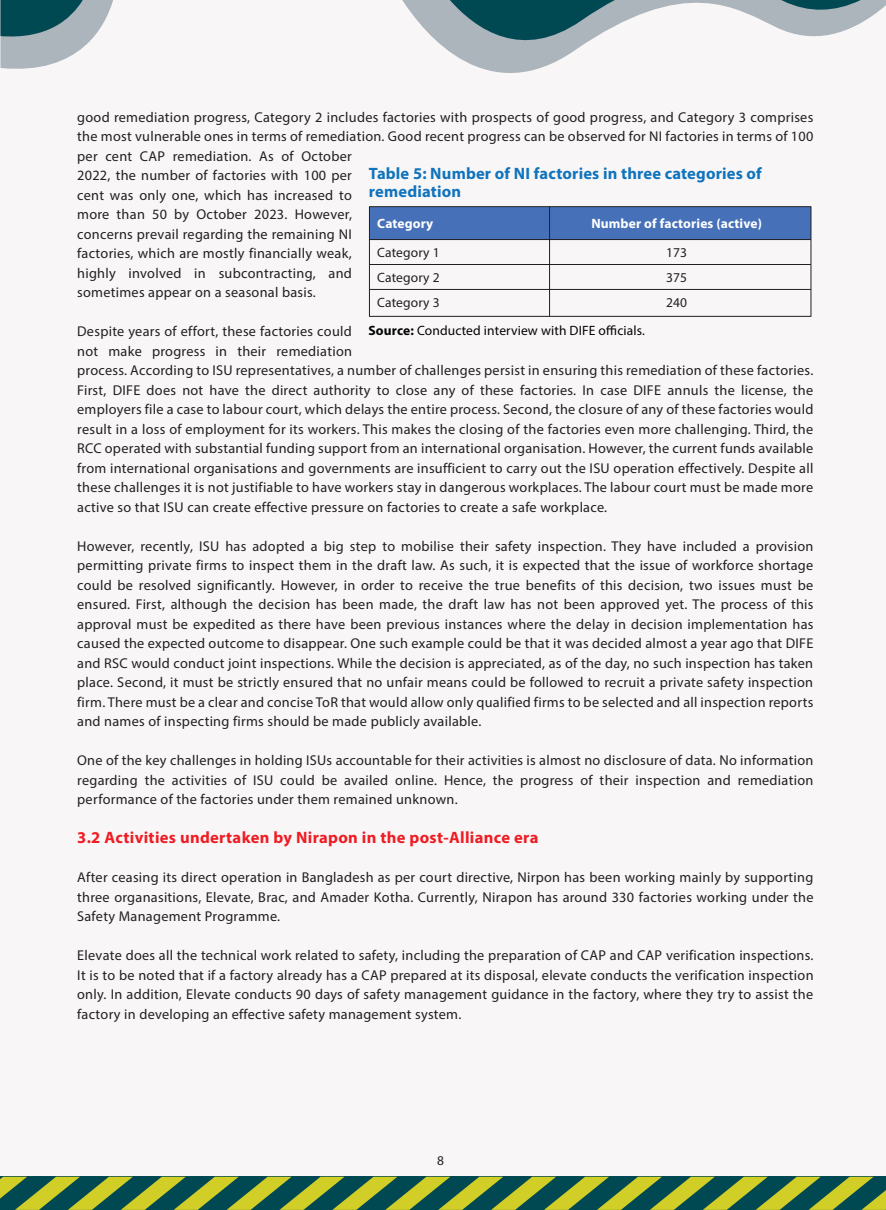
<style>
.page{position:relative;width:886px;height:1210px;background:#fff}
.page>*{position:absolute;margin:0;border:0;box-sizing:border-box;transform-origin:0 0}
.t1{font:700 16.5px/18px "Myriad Pro";letter-spacing:.01em;color:#1074bc}
.t2{font:700 16.5px "Myriad Pro";letter-spacing:.02em;color:#ee1d23}
.t3{font:14.25px/19.5px "Myriad Pro";letter-spacing:.02em;color:#231f20;text-align:justify}
.t4{font:13.5px "Myriad Pro";letter-spacing:.01em;color:#040503}
.t5{font:13.5px/24.9px "Myriad Pro";letter-spacing:.01em;color:#231f20;text-align:justify}
.t6{font:700 13.5px "Myriad Pro";letter-spacing:.01em;color:#fff}
.t7{font:13.35px "Myriad Pro";color:#231f20}
.s1{font-weight:700}
</style>
<div class="page">
<div style="left:0;top:0;width:886px;height:1190px;background:#f9f6f8"></div>
<svg style="left:402px;top:0;width:484px;height:73px"></svg>
<svg style="left:450px;top:0;width:165px;height:61px;background:#6b8e95"></svg>
<svg style="left:781px;top:0;width:79px;height:13px"></svg>
<svg style="left:0;top:0;width:113px;height:69px"></svg>
<svg style="left:0;top:1176px;width:886px;height:34px;background:#5c833f"></svg>
<div style="left:369px;top:207px;width:442px;height:32px;background:#4671b8"></div>
<hr style="left:549px;top:207px;width:1px;height:109px;background:#231f20">
<div style="left:369px;top:206px;width:442px;height:111px;border:1px solid #231f20"></div>
<hr style="left:369px;top:239px;width:442px;height:1px;background:#231f20">
<hr style="left:369px;top:264px;width:442px;height:1px;background:#231f20">
<hr style="left:369px;top:289px;width:442px;height:1px;background:#231f20">
<p class="t3" style="left:77px;top:108px;width:737px;text-align:left">good remediation progress, Category 2 includes factories with prospects of good progress, and Category 3 comprises the most vulnerable ones in terms of remediation. Good recent progress can be observed for NI factories in terms of 100 per cent CAP remediation. As of October<br>2022, the number of factories with 100 per<br>cent was only one, which has increased to<br>more than 50 by October 2023. However,<br>concerns prevail regarding the remaining NI<br>factories, which are mostly financially weak,<br>highly involved in subcontracting, and<br>sometimes appear on a seasonal basis.</p>
<p class="t3" style="left:77px;top:323px;width:737px;text-align:left">Despite years of effort, these factories could<br>not make progress in their remediation<br>process. According to ISU representatives, a number of challenges persist in ensuring this remediation of these factories.<br>First, DIFE does not have the direct authority to close any of these factories. In case DIFE annuls the license, the employers file a case to labour court, which delays the entire process. Second, the closure of any of these factories would result in a loss of employment for its workers. This makes the closing of the factories even more challenging. Third, the RCC operated with substantial funding support from an international organisation. However, the current funds available from international organisations and governments are insufficient to carry out the ISU operation effectively. Despite all these challenges it is not justifiable to have workers stay in dangerous workplaces. The labour court must be made more active so that ISU can create effective pressure on factories to create a safe workplace.</p>
<p class="t3" style="left:77px;top:537px;width:738px">However, recently, ISU has adopted a big step to mobilise their safety inspection. They have included a provision permitting private firms to inspect them in the draft law. As such, it is expected that the issue of workforce shortage could be resolved significantly. However, in order to receive the true benefits of this decision, two issues must be ensured. First, although the decision has been made, the draft law has not been approved yet. The process of this approval must be expedited as there have been previous instances where the delay in decision implementation has caused the expected outcome to disappear. One such example could be that it was decided almost a year ago that DIFE and RSC would conduct joint inspections. While the decision is appreciated, as of the day, no such inspection has taken place. Second, it must be strictly ensured that no unfair means could be followed to recruit a private safety inspection firm. There must be a clear and concise ToR that would allow only qualified firms to be selected and all inspection reports and names of inspecting firms should be made publicly available.</p>
<p class="t3" style="left:77px;top:752px;width:737px">One of the key challenges in holding ISUs accountable for their activities is almost no disclosure of data. No information regarding the activities of ISU could be availed online. Hence, the progress of their inspection and remediation performance of the factories under them remained unknown.</p>
<p class="t2" style="left:77px;top:831px;width:462px">3.2 Activities undertaken by Nirapon in the post-Alliance era</p>
<p class="t3" style="left:77px;top:869px;width:738px">After ceasing its direct operation in Bangladesh as per court directive, Nirpon has been working mainly by supporting three organasitions, Elevate, Brac, and Amader Kotha. Currently, Nirapon has around 330 factories working under the Safety Management Programme.</p>
<p class="t3" style="left:77px;top:947px;width:738px">Elevate does all the technical work related to safety, including the preparation of CAP and CAP verification inspections.<br>It is to be noted that if a factory already has a CAP prepared at its disposal, elevate conducts the verification inspection only. In addition, Elevate conducts 90 days of safety management guidance in the factory, where they try to assist the factory in developing an effective safety management system.</p>
<p class="t1" style="left:369px;top:166px;width:394px">Table 5: Number of NI factories in three categories of remediation</p>
<p class="t6" style="left:377px;top:218px;width:58px">Category</p>
<p class="t5" style="left:377px;top:241px;width:64px">Category 1<br>Category 2<br>Category 3</p>
<p class="t6" style="left:591px;top:218px;width:172px">Number of factories (active)</p>
<p class="t5" style="left:666px;top:241px;width:23px">173<br>375<br>240</p>
<p class="t4" style="left:368px;top:326px;width:278px"><span class="s1">Source:</span> Conducted interview with DIFE officials.</p>
<p class="t7" style="left:437px;top:1155px;width:8px">8</p>
</div>
